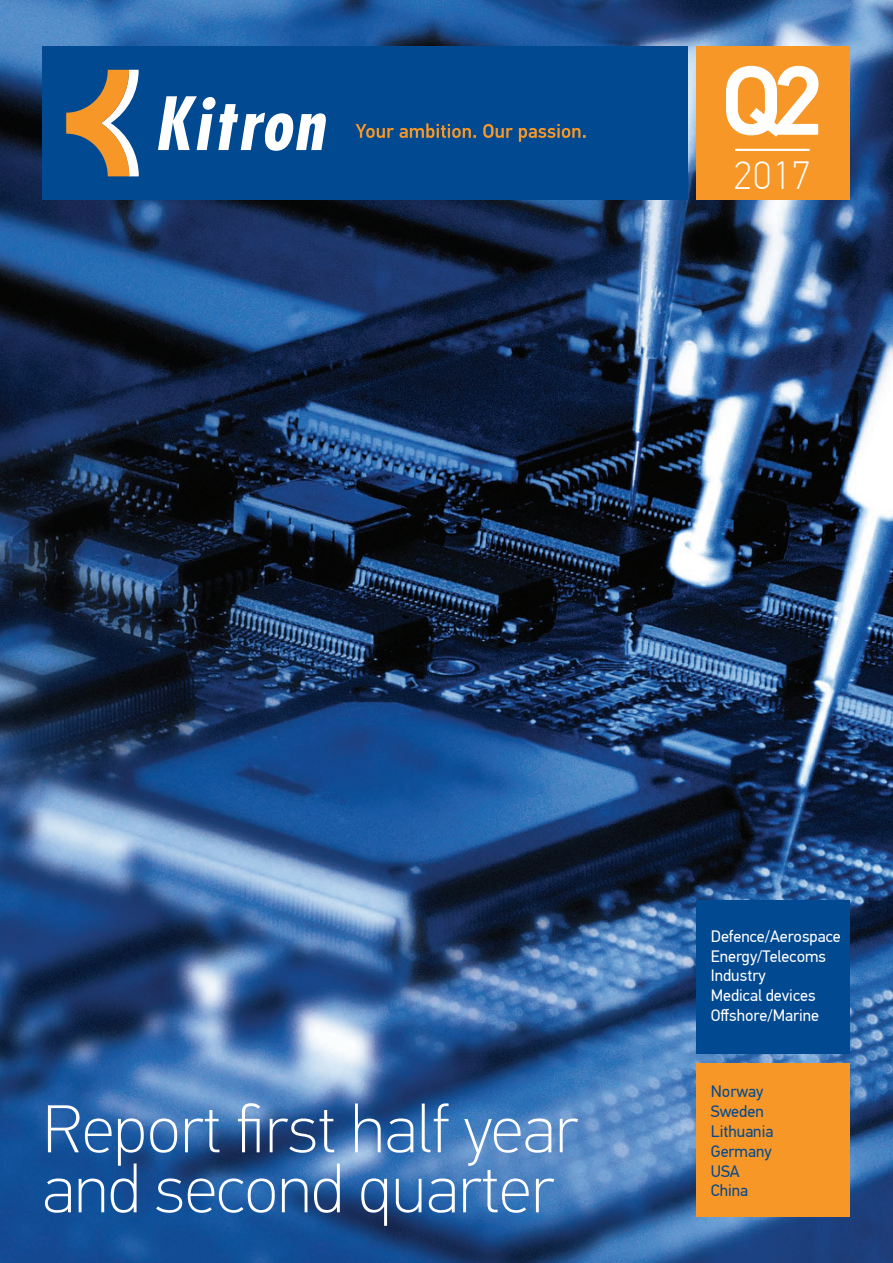
<style>
.page{position:relative;width:893px;height:1263px;background:#fff}
.page>*{position:absolute;margin:0;border:0;box-sizing:border-box;transform-origin:0 0}
.Tabell{font:500 98.25px "PF Din Text Pro";color:#fff}
.Tabell-2{font:100 67.5px "PF Din Text Pro";color:#fff}
.Tabell-3{font:100 39.3px "PF Din Text Pro";color:#fff}
.t1{font:16.5px/19.8px "PF Din Text Pro";color:#fff}
.t2{font:16.5px/19.8px "PF Din Text Pro";color:#014990}
</style>
<div class="page">
<img style="left:0;top:0;width:893px;height:1263px">
<div style="left:43px;top:46px;width:645px;height:154px;background:#014990"></div>
<svg style="left:66px;top:70px;width:520px;height:106px"></svg>
<div style="left:696px;top:46px;width:154px;height:154px;background:#f79727"></div>
<div style="left:696px;top:1063px;width:154px;height:154px;background:#f79727"></div>
<div style="left:696px;top:900px;width:154px;height:154px;background:#014990"></div>
<hr style="left:735px;top:149px;width:75px;height:2px;background:#fff">
<p class="Tabell" style="left:721px;top:42px;width:104px">Q2</p>
<p class="Tabell-3" style="left:734px;top:153px;width:78px">2017</p>
<p class="Tabell-2" style="left:43px;top:1091px;width:537px">Report first half year</p>
<p class="Tabell-2" style="left:43px;top:1151px;width:513px">and second quarter</p>
<p class="t1" style="left:711px;top:926px;width:132px">Defence/Aerospace<br>Energy/Telecoms<br>Industry<br>Medical devices<br>Offshore/Marine</p>
<p class="t2" style="left:711px;top:1082px;width:64px">Norway<br>Sweden<br>Lithuania<br>Germany<br>USA<br>China</p>
</div>
